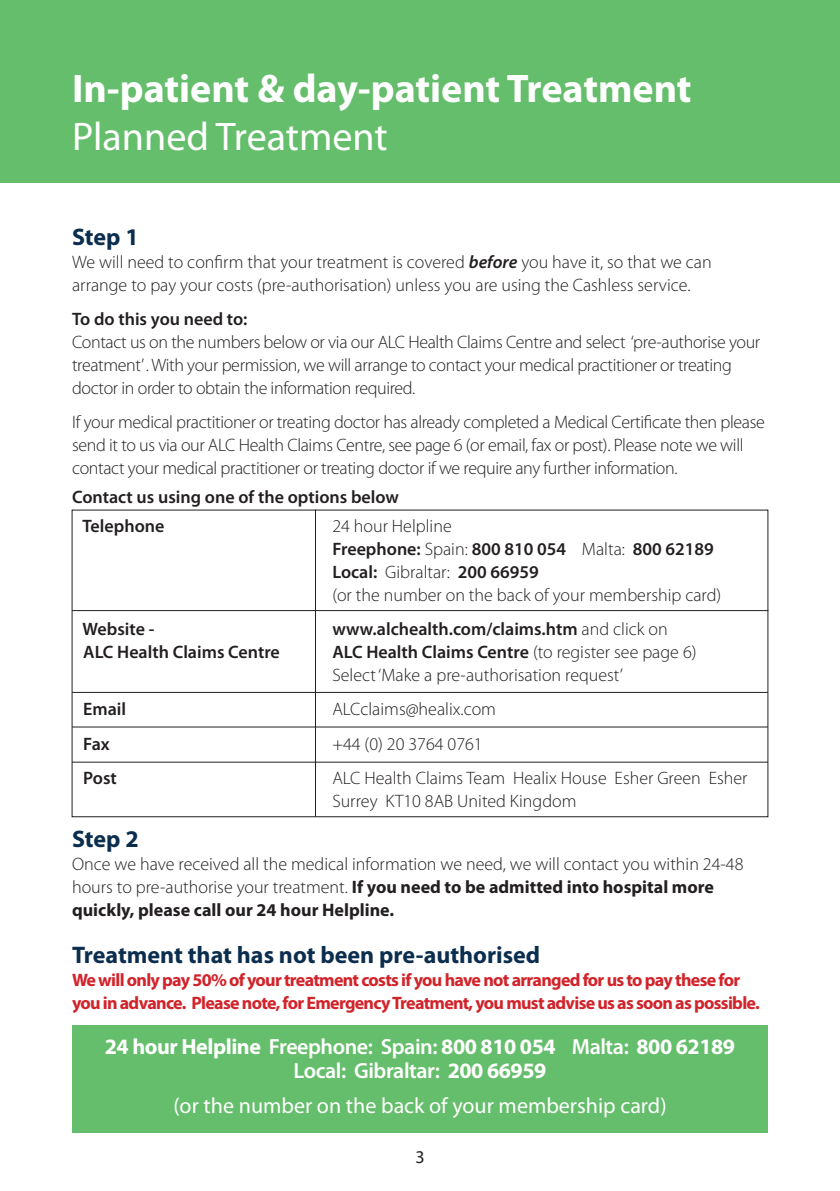
<style>
.page{position:relative;width:840px;height:1191px;background:#fff}
.page>*{position:absolute;margin:0;border:0;box-sizing:border-box;transform-origin:0 0}
.t1{font:700 40px "Myriad Pro";color:#fff}
.t2{font:40px "Myriad Pro";color:#fff}
.t3{font:700 24px "Myriad Pro";color:#0b2d4e}
.t4{font:700 22px/24px "Myriad Pro";letter-spacing:-.02em;color:#fff;text-align:center}
.t5{font:22px "Myriad Pro";color:#fff}
.t6{font:300 18px/23px "Myriad Pro";color:#231f20}
.t7{font:300 18px/23px "Myriad Pro";letter-spacing:-.02em;color:#231f20}
.t8{font:700 18px/23px "Myriad Pro";letter-spacing:-.04em;color:#d1232a}
.t9{font:600 18px/29px "Myriad Pro";color:#231f20}
.t10{font:18px "Myriad Pro";color:#231f20}
.s1{font-weight:600;font-style:italic}
.s2{font-weight:600}
.s3{font-weight:300}
.s4{font-weight:700}
</style>
<div class="page">
<div style="left:0;top:0;width:839px;height:183px;background:#65be6b"></div>
<div style="left:72px;top:1024px;width:695px;height:108px;background:#65be6b"></div>
<hr style="left:72px;top:610px;width:696px;height:1px;background:#231f20">
<hr style="left:72px;top:761px;width:695px;height:1px;background:#231f20">
<hr style="left:72px;top:692px;width:695px;height:1px;background:#231f20">
<hr style="left:72px;top:726px;width:695px;height:1px;background:#231f20">
<hr style="left:315px;top:509px;width:1px;height:307px;background:#231f20">
<h1 class="t1" style="left:72px;top:66px;width:620px">In-patient &amp; day-patient Treatment</h1>
<h1 class="t2" style="left:72px;top:112px;width:317px">Planned Treatment</h1>
<h2 class="t3" style="left:72px;top:223px;width:68px">Step 1</h2>
<p class="t6" style="left:72px;top:251px;width:640px">We will need to confirm that your treatment is covered <span class="s1">before</span> you have it, so that we can arrange to pay your costs (pre-authorisation) unless you are using the Cashless service.</p>
<p class="t9" style="left:72px;top:303px;width:177px">To do this you need to:</p>
<p class="t7" style="left:72px;top:330px;width:689px">Contact us on the numbers below or via our ALC Health Claims Centre and select ‘pre-authorise your treatment’ . With your permission, we will arrange to contact your medical practitioner or treating doctor in order to obtain the information required.</p>
<p class="t7" style="left:72px;top:411px;width:694px">If your medical practitioner or treating doctor has already completed a Medical Certificate then please send it to us via our ALC Health Claims Centre, see page 6 (or email, fax or post). Please note we will contact your medical practitioner or treating doctor if we require any further information.</p>
<p class="t9" style="left:82px;top:481px;width:318px;text-indent:-10px">Contact us using one of the options below<br>Telephone</p>
<p class="t6" style="left:332px;top:514px;width:390px">24 hour Helpline<br><span class="s2">Freephone:</span> Spain: <span class="s2">800 810 054</span> Malta: <span class="s2">800 62189<br>Local:</span> Gibraltar: <span class="s2">200 66959<br></span>(or the number on the back of your membership card)</p>
<p class="t9" style="left:83px;top:614px;width:73px">Website -</p>
<p class="t9" style="left:332px;top:614px;width:336px">www.alchealth.com/claims.htm <span class="s3">and click on</span></p>
<p class="t9" style="left:83px;top:637px;width:198px">ALC Health Claims Centre</p>
<p class="t6" style="left:332px;top:641px;width:365px"><span class="s2">ALC Health Claims Centre</span> (to register see page 6)<br>Select ‘Make a pre-authorisation request’</p>
<p class="t9" style="left:83px;top:694px;width:44px">Email</p>
<p class="t6" style="left:332px;top:698px;width:165px">ALCclaims@healix.com</p>
<p class="t9" style="left:83px;top:728px;width:28px">Fax</p>
<p class="t6" style="left:332px;top:732px;width:152px">+44 (0) 20 3764 0761</p>
<p class="t9" style="left:83px;top:763px;width:35px">Post</p>
<p class="t6" style="left:332px;top:767px;width:416px">ALC Health Claims Team Healix House Esher Green Esher<br>Surrey KT10 8AB United Kingdom</p>
<h2 class="t3" style="left:72px;top:825px;width:68px">Step 2</h2>
<p class="t6" style="left:72px;top:853px;width:672px">Once we have received all the medical information we need, we will contact you within 24-48 hours to pre-authorise your treatment. <span class="s4">If you need to be admitted into hospital more quickly, please call our 24 hour Helpline.</span></p>
<h2 class="t3" style="left:72px;top:941px;width:469px">Treatment that has not been pre-authorised</h2>
<p class="t8" style="left:72px;top:969px;width:688px">We will only pay 50% of your treatment costs if you have not arranged for us to pay these for you in advance. Please note, for Emergency Treatment, you must advise us as soon as possible.</p>
<p class="t4" style="left:105px;top:1035px;width:631px">24 hour Helpline <span class="s2">Freephone: Spain:</span> 800 810 054 <span class="s2">Malta:</span> 800 62189<br><span class="s2">Local: Gibraltar:</span> 200 66959</p>
<p class="t5" style="left:173px;top:1092px;width:494px">(or the number on the back of your membership card)</p>
<p class="t10" style="left:415px;top:1146px;width:11px">3</p>
</div>
